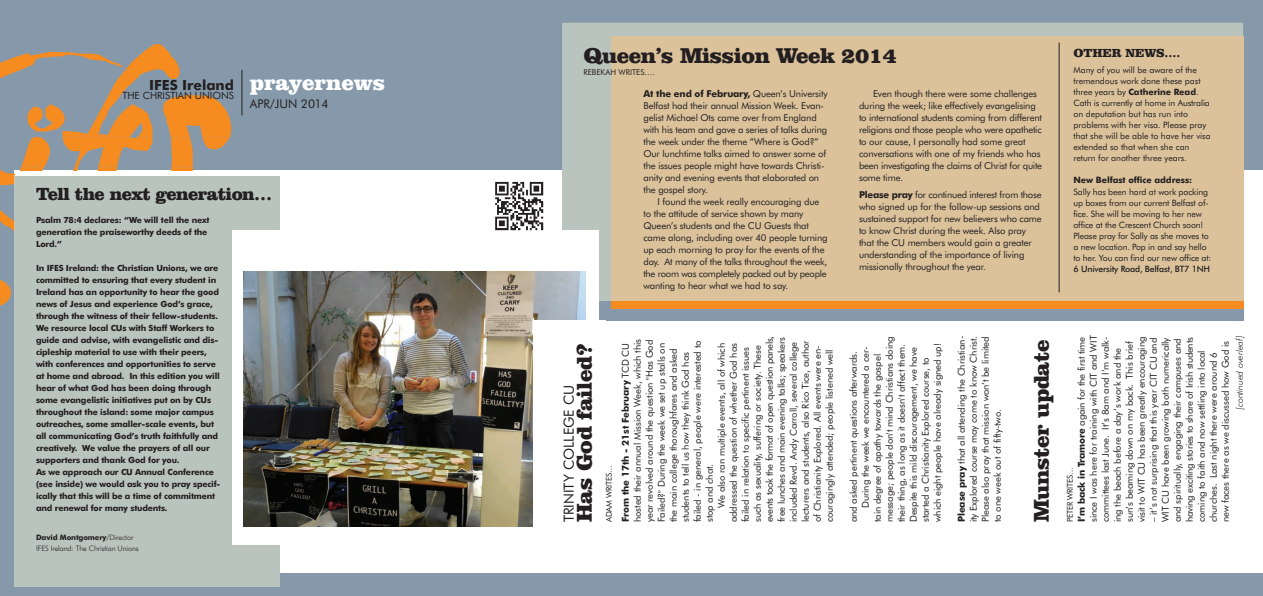
<style>
.page{position:relative;width:1263px;height:596px;background:#fff}
.page>*{position:absolute;margin:0;border:0;box-sizing:border-box;transform-origin:0 0}
.t1{font:900 22px "Clarendon BT";letter-spacing:-.015em;color:#231f20}
.t2{font:900 22px "Clarendon BT";color:#fff}
.t3{font:900 18px "Clarendon BT";letter-spacing:-.025em;color:#231f20}
.t4{font:14px "Futura BT";color:#231f20}
.t5{font:700 14px "Futura BT";color:#231f20}
.t6{font:12px "Futura BT";color:#231f20}
.t7{font:900 12px "Clarendon BT";letter-spacing:-.005em;color:#231f20}
.t8{font:10px "Futura BT";color:#231f20}
.t9{font:9.5px/12px "Futura BT";letter-spacing:-.005em;color:#231f20}
.t10{font:italic 300 9px "Futura BT";color:#231f20}
.t11{font:8.8px/11px "Futura BT";letter-spacing:-.015em;color:#231f20}
.t12{font:500 8.8px "Futura BT";letter-spacing:-.02em;color:#231f20}
.t13{font:700 8.8px "Futura BT";letter-spacing:-.005em;color:#231f20}
.t14{font:700 8.5px/12px "Futura BT";letter-spacing:-.02em;color:#231f20}
.t15{font:8px "Futura BT";letter-spacing:-.01em;color:#231f20}
.t16{font:300 7.5px/11px "Futura BT";letter-spacing:-.015em;color:#231f20}
.s1{font-weight:700}
</style>
<div class="page">
<div style="left:562px;top:23px;width:681px;height:297px;background:#8599aa"></div>
<div style="left:0;top:0;width:1263px;height:170px;background:#8599aa"></div>
<div style="left:611px;top:36px;width:632px;height:272px;background:#f68b1f"></div>
<div style="left:0;top:572px;width:1263px;height:23px;background:#8599aa"></div>
<div style="left:0;top:0;width:14px;height:591px;background:#8599aa"></div>
<svg style="left:0;top:44px;width:231px;height:187px"></svg>
<svg style="left:0;top:280px;width:12px;height:26px"></svg>
<hr style="left:242px;top:70px;width:1px;height:45px;background:#231f20">
<div style="left:14px;top:176px;width:265px;height:396px;background:#bac4bf"></div>
<div style="left:14px;top:572px;width:265px;height:14px;background:#bac4bf"></div>
<img style="left:14px;top:176px;width:1px;height:174px">
<div style="left:562px;top:170px;width:49px;height:130px;background:#bac4bf"></div>
<div style="left:562px;top:23px;width:681px;height:147px;background:#bac4bf"></div>
<div style="left:611px;top:36px;width:632px;height:264px;background:#dbc29b"></div>
<div style="left:232px;top:230px;width:366px;height:314px;background:#fff"></div>
<img style="left:243px;top:271px;width:343px;height:255px">
<img style="left:495px;top:181px;width:49px;height:50px">
<div style="left:533px;top:320px;width:72px;height:215px;background:#fff"></div>
<hr style="left:1059px;top:43px;width:1px;height:249px;background:#231f20">
<h1 class="t1" style="left:583px;top:49px;width:315px">Queen’s Mission Week 2014</h1>
<p class="t15" style="left:583px;top:69px;width:73px">REBEKAH WRITES….</p>
<h1 class="t2" style="left:250px;top:75px;width:137px">prayernews</h1>
<p class="t6" style="left:250px;top:98px;width:80px">APR/JUN 2014</p>
<h3 class="t5" style="left:149px;top:79px;width:86px">IFES Ireland</h3>
<p class="t8" style="left:122px;top:91px;width:113px">THE CHRISTIAN UNIONS</p>
<p class="t9" style="left:643px;top:88px;width:186px"><span class="s1">At the end of February,</span> Queen’s University Belfast had their annual Mission Week. Evan&shy;gelist Michael Ots came over from England with his team and gave a series of talks during the week under the theme “Where is God?” Our lunchtime talks aimed to answer some of the issues people might have towards Christi&shy;anity and evening events that elaborated on the gospel story.</p>
<p class="t9" style="left:643px;top:196px;width:186px;text-indent:14px">I found the week really encouraging due to the attitude of service shown by many Queen’s students and the CU Guests that came along, including over 40 people turning up each morning to pray for the events of the day. At many of the talks throughout the week, the room was completely packed out by people wanting to hear what we had to say.</p>
<h2 class="t3" style="left:36px;top:188px;width:238px">Tell the next generation…</h2>
<p class="t14" style="left:36px;top:214px;width:175px">Psalm 78:4 declares: “We will tell the next generation the praiseworthy deeds of the<br>Lord.”</p>
<p class="t14" style="left:36px;top:262px;width:186px">In IFES Ireland: the Christian Unions, we are committed to ensuring that every student in Ireland has an opportunity to hear the good news of Jesus and experience God’s grace, through the witness of their fellow-students.<br>We resource local CUs with Staff Workers to guide and advise, with evangelistic and dis&shy;cipleship material to use with their peers, with conferences and opportunities to serve at home and abroad. In this edition you will hear of what God has been doing through some evangelistic initiatives put on by CUs throughout the island: some major campus outreaches, some smaller-scale events, but all communicating God’s truth faithfully and creatively. We value the prayers of all our supporters and thank God for you.<br>As we approach our CU Annual Conference (see inside) we would ask you to pray specif&shy;ically that this will be a time of commitment and renewal for many students.</p>
<p class="t16" style="left:36px;top:532px;width:104px"><span class="s1">David Montgomery</span>/Director<br>IFES Ireland: The Christian Unions</p>
<p class="t9" style="left:620px;top:522px;width:185px;rotate:-90deg"><span class="s1">From the 17th - 21st February</span> TCD CU hosted their annual Mission Week, which this year revolved around the question "Has God Failed?" During the week we set up stalls on the main college thoroughfares and asked students to tell us how they think God has failed - in general, people were interested to stop and chat.</p>
<p class="t9" style="left:716px;top:522px;width:188px;text-indent:14px;rotate:-90deg">We also ran multiple events, all of which addressed the question of whether God has failed in relation to specific pertinent issues such as sexuality, suffering or society. These events took the format of open question panels, free lunches and main evening talks; speakers included Revd. Andy Carroll, several college lecturers and students, also Rico Tice, author of Christianity Explored. All events were en&shy;couragingly attended; people listened well</p>
<h1 class="t1" style="left:577px;top:522px;width:180px;rotate:-90deg">Has God failed?</h1>
<h3 class="t4" style="left:563px;top:522px;width:139px;rotate:-90deg">TRINITY COLLEGE CU</h3>
<p class="t15" style="left:606px;top:522px;width:59px;rotate:-90deg">ADAM WRITES…</p>
<p class="t9" style="left:859px;top:88px;width:185px;text-indent:14px">Even though there were some challenges during the week; like effectively evangelising to international students coming from different religions and those people who were apathetic to our cause, I personally had some great conversations with one of my friends who has been investigating the claims of Christ for quite some time.</p>
<p class="t9" style="left:859px;top:189px;width:184px"><span class="s1">Please pray</span> for continued interest from those who signed up for the follow-up sessions and sustained support for new believers who came to know Christ during the week. Also pray that the CU members would gain a greater understanding of the importance of living missionally throughout the year.</p>
<p class="t9" style="left:932px;top:522px;width:180px;rotate:-90deg">which eight people have already signed up!</p>
<p class="t9" style="left:956px;top:522px;width:188px;text-align:justify;rotate:-90deg"><span class="s1">Please pray</span> that all attending the Christian&shy;ity Explored course may come to know Christ.<br>Please also pray that mission won’t be limited to one week out of fifty-two.</p>
<h1 class="t1" style="left:1034px;top:522px;width:184px;rotate:-90deg">Munster update</h1>
<p class="t9" style="left:884px;top:522px;width:187px;rotate:-90deg">message; people don't mind Christians doing</p>
<p class="t9" style="left:896px;top:522px;width:180px;rotate:-90deg">their thing, as long as it doesn't affect them.</p>
<p class="t9" style="left:908px;top:522px;width:177px;rotate:-90deg">Despite this mild discouragement, we have</p>
<p class="t9" style="left:920px;top:522px;width:166px;rotate:-90deg">started a Christianity Explored course, to</p>
<p class="t9" style="left:848px;top:522px;width:172px;rotate:-90deg">and asked pertinent questions afterwards.</p>
<p class="t9" style="left:860px;top:507px;width:162px;rotate:-90deg">During the week we encountered a cer-</p>
<p class="t9" style="left:872px;top:522px;width:169px;rotate:-90deg">tain degree of apathy towards the gospel</p>
<p class="t7" style="left:1073px;top:49px;width:108px">OTHER NEWS….</p>
<p class="t11" style="left:1073px;top:65px;width:139px">Many of you will be aware of the tremendous work done these past three years by <span class="s1">Catherine Read</span>.<br>Cath is currently at home in Australia on deputation but has run into problems with her visa. Please pray that she will be able to have her visa extended so that when she can return for another three years.</p>
<p class="t13" style="left:1073px;top:177px;width:120px">New Belfast office address:</p>
<p class="t11" style="left:1073px;top:186px;width:139px">Sally has been hard at work packing up boxes from our current Belfast of&shy;fice. She will be moving to her new office at the Crescent Church soon!<br>Please pray for Sally as she moves to a new location. Pop in and say hello to her. You can find our new office at:</p>
<p class="t12" style="left:1073px;top:265px;width:138px">6 University Road, Belfast, BT7 1NH</p>
<p class="t9" style="left:1076px;top:522px;width:188px;rotate:-90deg"><span class="s1">I’m back in Tramore</span> again for the first time since I was here for training with CIT and WIT committees last June. It’s 8am and I’m walk&shy;ing the beach before a day’s work and the sun’s beaming down on my back. This brief visit to WIT CU has been greatly encouraging</p>
<p class="t9" style="left:1148px;top:522px;width:186px;rotate:-90deg">– it’s not surprising that this year CIT CU and WIT CU have been growing both numerically and spiritually, engaging their campuses and having exciting stories to share of Irish students coming to faith and now settling into local churches. Last night there were around 6 new faces there as we discussed how God is</p>
<p class="t10" style="left:1236px;top:410px;width:76px;rotate:-90deg">[continued overleaf]</p>
<p class="t15" style="left:1067px;top:522px;width:57px;rotate:-90deg">PETER WRITES…</p>
</div>
